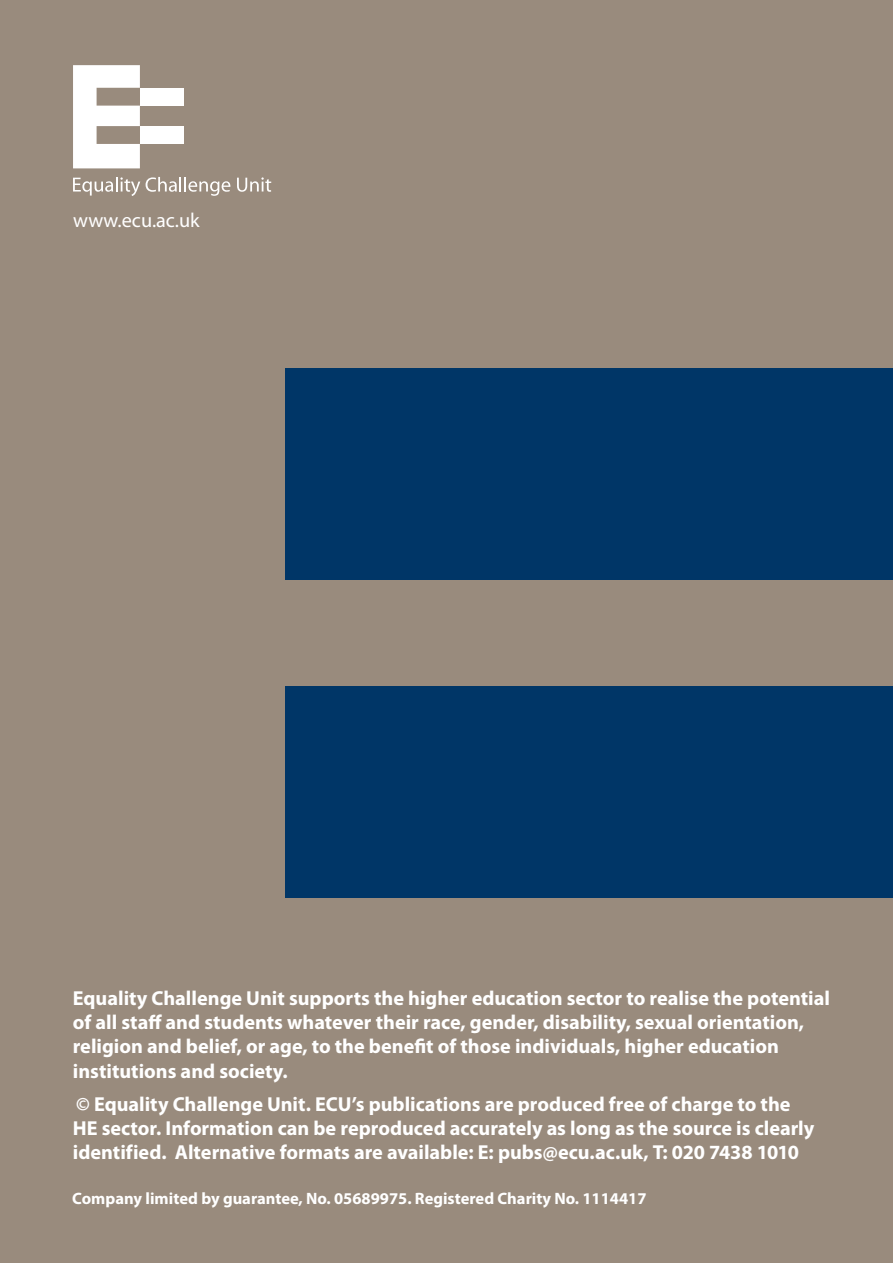
<style>
.page{position:relative;width:893px;height:1263px;background:#998b7d}
.page>*{position:absolute;margin:0;border:0;box-sizing:border-box;transform-origin:0 0}
.Briefing_Text{font:700 20.25px/24.3px "Myriad Pro";color:#fff}
.Body_copy_ECU{font:20.25px "Myriad Pro";color:#fff}
.Briefing_Text-2{font:700 16.5px "Myriad Pro";color:#fff}
</style>
<div class="page">
<div style="left:285px;top:686px;width:608px;height:211px;background:#003667"></div>
<div style="left:285px;top:369px;width:608px;height:211px;background:#003667"></div>
<svg style="left:73px;top:65px;width:67px;height:103px"></svg>
<div style="left:140px;top:88px;width:43px;height:18px;background:#fff"></div>
<div style="left:140px;top:126px;width:43px;height:18px;background:#fff"></div>
<svg style="left:73px;top:177px;width:67px;height:19px"></svg>
<svg style="left:146px;top:177px;width:84px;height:19px"></svg>
<svg style="left:237px;top:177px;width:34px;height:15px"></svg>
<p class="Body_copy_ECU" style="left:73px;top:207px;width:128px">www.ecu.ac.uk</p>
<p class="Briefing_Text" style="left:73px;top:985px;width:759px">Equality Challenge Unit supports the higher education sector to realise the potential of all staff and students whatever their race, gender, disability, sexual orientation, religion and belief, or age, to the benefit of those individuals, higher education institutions and society.</p>
<p class="Briefing_Text" style="left:73px;top:1091px;width:743px">© Equality Challenge Unit. ECU’s publications are produced free of charge to the<br>HE sector. Information can be reproduced accurately as long as the source is clearly identified. Alternative formats are available: E: pubs@ecu.ac.uk, T: 020 7438 1010</p>
<p class="Briefing_Text-2" style="left:72px;top:1188px;width:576px">Company limited by guarantee, No. 05689975. Registered Charity No. 1114417</p>
</div>
